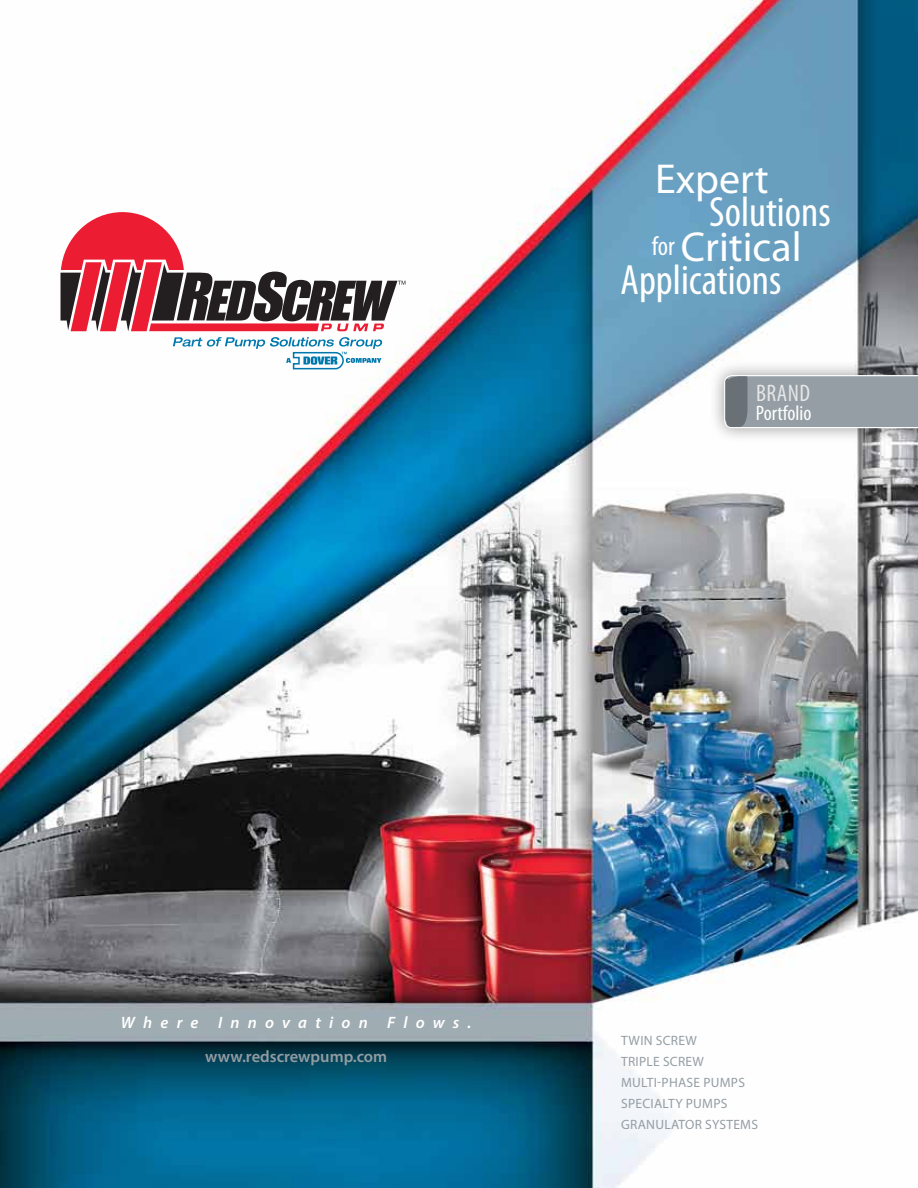
<style>
.page{position:relative;width:918px;height:1188px;background:#fff}
.page>*{position:absolute;margin:0;border:0;box-sizing:border-box;transform-origin:0 0}
.t1{font:condensed 42.6px/68.1px "Myriad Pro";color:#fff}
.t2{font:42px "Myriad Pro";color:#fff}
.t3{font:condensed 27px "Myriad Pro";color:#fff}
.t4{font:condensed 24px "Myriad Pro";letter-spacing:.02em;color:#e5e6e7}
.t5{font:condensed 21px "Myriad Pro";color:#fff}
.t6{font:italic 600 16.5px "Myriad Pro";letter-spacing:.5em;color:#fff}
.t7{font:600 16.5px "Myriad Pro";color:#949ca1}
.t8{font:13.5px/21px "Myriad Pro";letter-spacing:.02em;color:#949ea4}
</style>
<div class="page">
<img style="left:0;top:0;width:918px;height:1188px">
<div style="left:709px;top:360px;width:209px;height:83px;background:#000;opacity:.4"></div>
<svg style="left:724px;top:374px;width:194px;height:55px;background:#969fa4"></svg>
<svg style="left:61px;top:212px;width:344px;height:119px"></svg>
<svg style="left:173px;top:337px;width:209px;height:32px"></svg>
<h2 class="t2" style="left:655px;top:153px;width:115px">EXPERT</h2>
<h1 class="t1" style="left:620px;top:179px;width:212px;text-indent:89px">Solutions<br>Applications</h1>
<h2 class="t2" style="left:681px;top:221px;width:122px">CRITICAL</h2>
<h3 class="t3" style="left:652px;top:232px;width:25px">for</h3>
<h3 class="t4" style="left:756px;top:380px;width:56px">BRAND</h3>
<h3 class="t5" style="left:756px;top:402px;width:57px">Portfolio</h3>
<p class="t6" style="left:121px;top:1012px;width:352px">Where Innovation Flows.</p>
<p class="t7" style="left:205px;top:1046px;width:184px">www.redscrewpump.com</p>
<p class="t8" style="left:621px;top:1030px;width:108px">TWIN SCREW<br>TRIPLE SCREW<br>MULTI-PHASE PUMPS<br>SPECI</p>
<p class="t8" style="left:621px;top:1093px;width:107px;text-indent:33px">ALTY PUMPS<br>GRANULATOR SYSTEMS</p>
</div>
